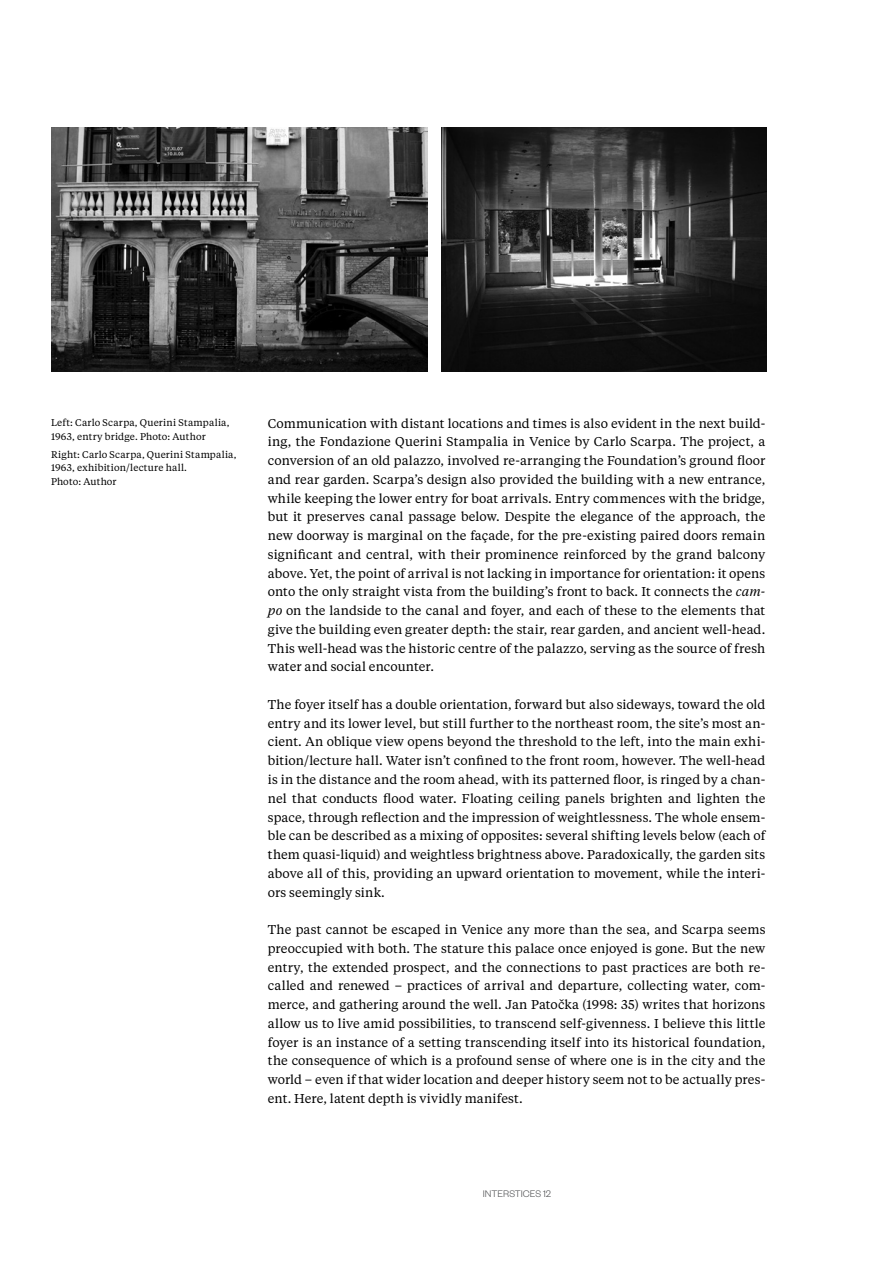
<style>
.page{position:relative;width:893px;height:1263px;background:#fff}
.page>*{position:absolute;margin:0;border:0;box-sizing:border-box;transform-origin:0 0}
.t1{font:12.75px/18.8px "Tiempos Text";letter-spacing:.005em;color:#000;text-align:justify}
.t2{font:300 10.5px "Founders Grotesk";color:#58595b}
.t3{font:9.75px/13.5px "Tiempos Text";letter-spacing:.02em;color:#000}
.s1{font-style:italic}
</style>
<div class="page">
<img style="left:51px;top:128px;width:376px;height:243px">
<img style="left:441px;top:128px;width:325px;height:243px">
<p class="t3" style="left:51px;top:416px;width:180px">Left: Carlo Scarpa, Querini Stampalia,<br>1963, entry bridge. Photo: Author</p>
<p class="t3" style="left:51px;top:447px;width:187px">Right: Carlo Scarpa, Querini Stampalia,<br>1963, exhibition/lecture hall.<br>Photo: Author</p>
<p class="t1" style="left:268px;top:413px;width:499px">Communication with distant locations and times is also evident in the next build&shy;ing, the Fondazione Querini Stampalia in Venice by Carlo Scarpa. The project, a conversion of an old palazzo, involved re-arranging the Foundation’s ground floor and rear garden. Scarpa’s design also provided the building with a new entrance, while keeping the lower entry for boat arrivals. Entry commences with the bridge, but it preserves canal passage below. Despite the elegance of the approach, the new doorway is marginal on the façade, for the pre-existing paired doors remain significant and central, with their prominence reinforced by the grand balcony above. Yet, the point of arrival is not lacking in importance for orientation: it opens onto the only straight vista from the building’s front to back. It connects the <span class="s1">cam&shy;po</span> on the landside to the canal and foyer, and each of these to the elements that give the building even greater depth: the stair, rear garden, and ancient well-head.<br>This well-head was the historic centre of the palazzo, serving as the source of fresh water and social encounter.</p>
<p class="t1" style="left:268px;top:694px;width:499px">The foyer itself has a double orientation, forward but also sideways, toward the old entry and its lower level, but still further to the northeast room, the site’s most an&shy;cient. An oblique view opens beyond the threshold to the left, into the main exhi&shy;bition/lecture hall. Water isn’t confined to the front room, however. The well-head is in the distance and the room ahead, with its patterned floor, is ringed by a chan&shy;nel that conducts flood water. Floating ceiling panels brighten and lighten the space, through reflection and the impression of weightlessness. The whole ensem&shy;ble can be described as a mixing of opposites: several shifting levels below (each of them quasi-liquid) and weightless brightness above. Paradoxically, the garden sits above all of this, providing an upward orientation to movement, while the interi&shy;ors seemingly sink.</p>
<p class="t1" style="left:268px;top:919px;width:499px">The past cannot be escaped in Venice any more than the sea, and Scarpa seems preoccupied with both. The stature this palace once enjoyed is gone. But the new entry, the extended prospect, and the connections to past practices are both re&shy;called and renewed – practices of arrival and departure, collecting water, com&shy;merce, and gathering around the well. Jan Patočka (1998: 35) writes that horizons allow us to live amid possibilities, to transcend self-givenness. I believe this little foyer is an instance of a setting transcending itself into its historical foundation, the consequence of which is a profound sense of where one is in the city and the world – even if that wider location and deeper history seem not to be actually pres&shy;ent. Here, latent depth is vividly manifest.</p>
<p class="t2" style="left:483px;top:1187px;width:70px">INTERSTICES 12</p>
</div>
